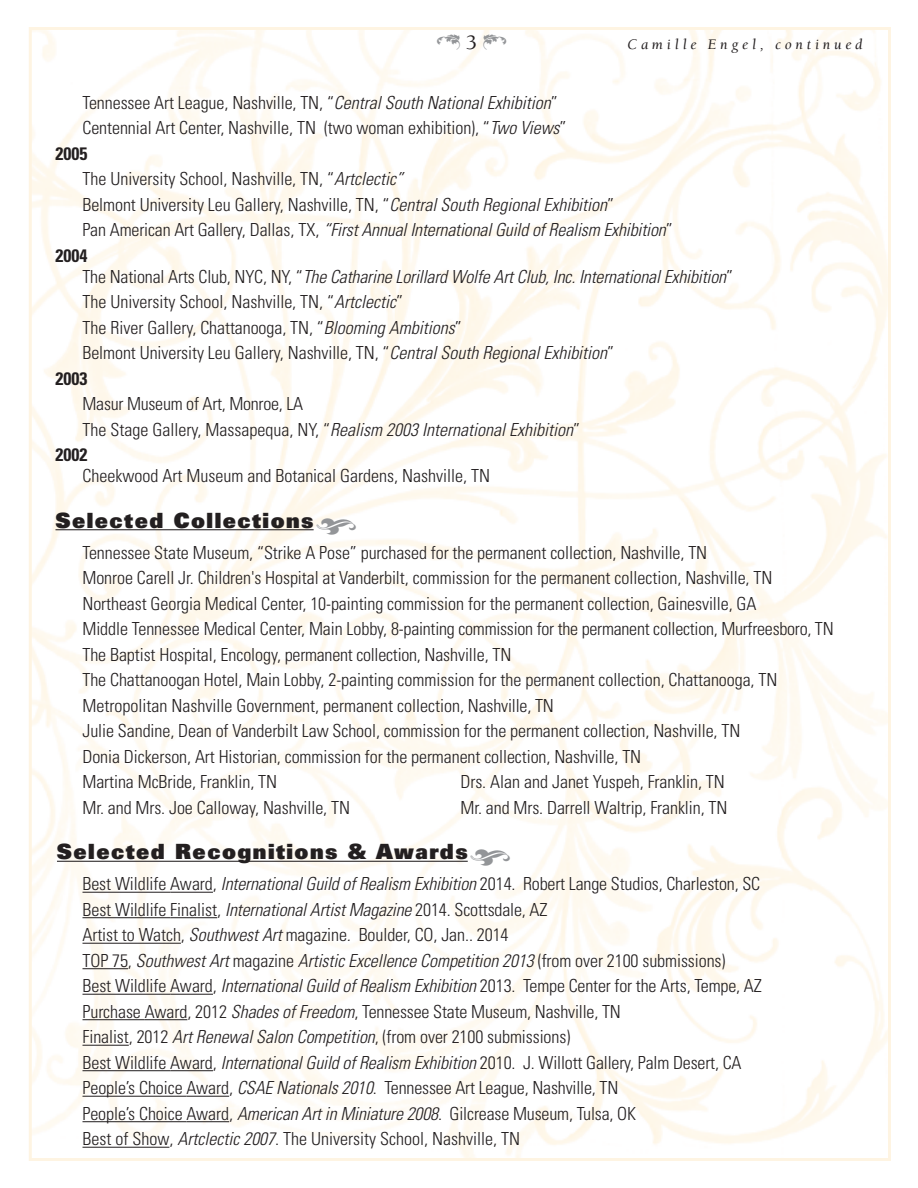
<style>
.page{position:relative;width:918px;height:1188px;background:#fff}
.page>*{position:absolute;margin:0;border:0;box-sizing:border-box;transform-origin:0 0}
.t1{font:900 21px "Univers";letter-spacing:.07em;color:#231f20}
.t2{font:21px "Type Embellishments One Plain";color:#939598}
.t3{font:300 condensed 18px/25.5px "Univers";letter-spacing:-.005em;color:#231f20}
.t4{font:italic 300 condensed 18px "Univers";letter-spacing:-.01em;color:#231f20}
.t5{font:700 condensed 18px "Univers";color:#231f20}
.t6{font:italic 15px "Berkeley";letter-spacing:.25em;color:#231f20}
.s1{font-family:"Berkeley";font-weight:500;color:#231f20}
.s2{font-style:italic}
.s3{font-style:normal}
.s4{font-family:"Type Embellishments One Plain";font-weight:400;font-size:25.5px;color:#939598}
</style>
<div class="page">
<img style="left:33px;top:31px;width:854px;height:1126px">
<hr style="left:56px;top:529px;width:258px;height:1px;background:#231f20">
<hr style="left:57px;top:861px;width:411px;height:1px;background:#231f20">
<hr style="left:82px;top:892px;width:88px;height:1px;background:#231f20">
<hr style="left:170px;top:892px;width:43px;height:1px;background:#231f20">
<hr style="left:82px;top:917px;width:88px;height:1px;background:#231f20">
<hr style="left:170px;top:917px;width:47px;height:1px;background:#231f20">
<hr style="left:82px;top:943px;width:99px;height:1px;background:#231f20">
<hr style="left:82px;top:968px;width:46px;height:1px;background:#231f20">
<hr style="left:82px;top:994px;width:88px;height:1px;background:#231f20">
<hr style="left:170px;top:994px;width:43px;height:1px;background:#231f20">
<hr style="left:82px;top:1019px;width:63px;height:1px;background:#231f20">
<hr style="left:145px;top:1019px;width:42px;height:1px;background:#231f20">
<hr style="left:82px;top:1045px;width:47px;height:1px;background:#231f20">
<hr style="left:82px;top:1070px;width:88px;height:1px;background:#231f20">
<hr style="left:170px;top:1070px;width:43px;height:1px;background:#231f20">
<hr style="left:82px;top:1096px;width:104px;height:1px;background:#231f20">
<hr style="left:186px;top:1096px;width:43px;height:1px;background:#231f20">
<hr style="left:82px;top:1121px;width:104px;height:1px;background:#231f20">
<hr style="left:186px;top:1121px;width:43px;height:1px;background:#231f20">
<hr style="left:82px;top:1147px;width:87px;height:1px;background:#231f20">
<p class="t2" style="left:436px;top:34px;width:73px">=<span class="s1">3</span>'</p>
<p class="t6" style="left:628px;top:39px;width:236px">Camille Engel, continued</p>
<p class="t3" style="left:82px;top:91px;width:477px">Tennessee Art League, Nashville, TN, “<span class="s2">Central South National Exhibition</span>”</p>
<p class="t3" style="left:82px;top:117px;width:486px">Centennial Art Center, Nashville, TN (two woman exhibition), “<span class="s2">Two Views</span>”</p>
<p class="t5" style="left:55px;top:147px;width:33px">2005</p>
<p class="t3" style="left:82px;top:168px;width:322px">The University School, Nashville, TN, “<span class="s2">Artclectic”</span></p>
<p class="t3" style="left:82px;top:193px;width:533px">Belmont University Leu Gallery, Nashville, TN, “<span class="s2">Central South Regional Exhibition</span>”</p>
<p class="t4" style="left:82px;top:223px;width:592px"><span class="s3">Pan American Art Gallery, Dallas, TX,</span> “First Annual International Guild of Realism Exhibition<span class="s3">”</span></p>
<p class="t5" style="left:55px;top:249px;width:33px">2004</p>
<p class="t4" style="left:82px;top:270px;width:652px"><span class="s3">The National Arts Club, NYC, NY, “</span>The Catharine Lorillard Wolfe Art Club, Inc. International Exhibition<span class="s3">”</span></p>
<p class="t3" style="left:82px;top:291px;width:322px">The University School, Nashville, TN, “<span class="s2">Artclectic</span>”</p>
<p class="t3" style="left:82px;top:316px;width:381px">The River Gallery, Chattanooga, TN, “<span class="s2">Blooming Ambitions</span>”</p>
<p class="t3" style="left:82px;top:342px;width:533px">Belmont University Leu Gallery, Nashville, TN, “<span class="s2">Central South Regional Exhibition</span>”</p>
<p class="t5" style="left:55px;top:372px;width:33px">2003</p>
<p class="t3" style="left:82px;top:393px;width:222px">Masur Museum of Art, Monroe, LA</p>
<p class="t4" style="left:82px;top:423px;width:499px"><span class="s3">The Stage Gallery, Massapequa, NY, “</span>Realism 2003 International Exhibition<span class="s3">”</span></p>
<p class="t5" style="left:55px;top:448px;width:33px">2002</p>
<p class="t3" style="left:82px;top:465px;width:409px">Cheekwood Art Museum and Botanical Gardens, Nashville, TN</p>
<p class="t1" style="left:56px;top:512px;width:303px">Selected Collections<span class="s4">∂</span></p>
<p class="t3" style="left:82px;top:541px;width:753px">Tennessee State Museum, “Strike A Pose” purchased for the permanent collection, Nashville, TN<br>Monroe Carell Jr. Children's Hospital at Vanderbilt, commission for the permanent collection, Nashville, TN Northeast Georgia Medical Center, 10-painting commission for the permanent collection, Gainesville, GA<br>Middle Tennessee Medical Center, Main Lobby, 8-painting commission for the permanent collection, Murfreesboro, TN The Baptist Hospital, Encology, permanent collection, Nashville, TN<br>The Chattanoogan Hotel, Main Lobby, 2-painting commission for the permanent collection, Chattanooga, TN Metropolitan Nashville Government, permanent collection, Nashville, TN<br>Julie Sandine, Dean of Vanderbilt Law School, commission for the permanent collection, Nashville, TN<br>Donia Dickerson, Art Historian, commission for the permanent collection, Nashville, TN<br>Martina McBride, Franklin, TN</p>
<p class="t3" style="left:460px;top:771px;width:266px">Drs. Alan and Janet Yuspeh, Franklin, TN</p>
<p class="t3" style="left:82px;top:796px;width:269px">Mr. and Mrs. Joe Calloway, Nashville, TN</p>
<p class="t3" style="left:460px;top:796px;width:268px">Mr. and Mrs. Darrell Waltrip, Franklin, TN</p>
<p class="t1" style="left:57px;top:844px;width:456px">Selected Recognitions &amp; Awards<span class="s4">∂</span></p>
<p class="t3" style="left:82px;top:873px;width:681px">Best Wildlife Award, <span class="s2">International Guild of Realism Exhibition</span> 2014. Robert Lange Studios, Charleston, SC Best Wildlife Finalist, <span class="s2">International Artist Magazine</span> 2014. Scottsdale, AZ<br>Artist to Watch, <span class="s2">Southwest Art</span> magazine<span class="s2">.</span> Boulder, CO, Jan.. 2014<br>TOP 75, <span class="s2">Southwest Art</span> magazine <span class="s2">Artistic Excellence Competition 2013</span> (from over 2100 submissions)<br>Best Wildlife Award, <span class="s2">International Guild of Realism Exhibition</span> 2013. Tempe Center for the Arts, Tempe, AZ Purchase Award, 2012 <span class="s2">Shades of Freedom</span>, Tennessee State Museum, Nashville, TN<br>Finalist, 2012 <span class="s2">Art Renewal Salon Competition</span>, (from over 2100 submissions)<br>Best Wildlife Award, <span class="s2">International Guild of Realism Exhibition</span> 2010. J. Willott Gallery, Palm Desert, CA People’s Choice Award, <span class="s2">CSAE Nationals 2010</span>. Tennessee Art League, Nashville, TN<br>People’s Choice Award, <span class="s2">American Art in Miniature 2008</span>. Gilcrease Museum, Tulsa, OK<br>Best of Show, <span class="s2">Artclectic 2007</span>. The University School, Nashville, TN</p>
</div>
